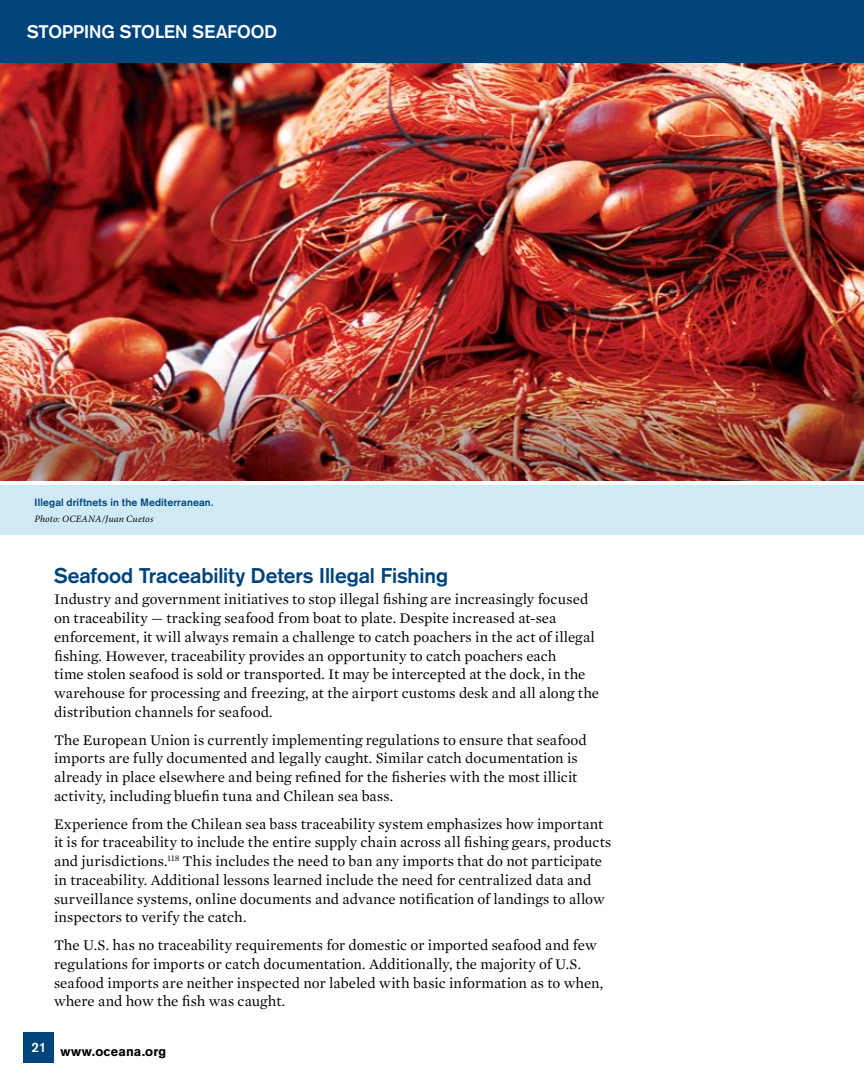
<style>
.page{position:relative;width:864px;height:1080px;background:#fff}
.page>*{position:absolute;margin:0;border:0;box-sizing:border-box;transform-origin:0 0}
.t1{font:700 21px "Akzidenz Grotesk";letter-spacing:-.005em;color:#00447c}
.t2{font:700 18px "Akzidenz Grotesk";color:#fff}
.t3{font:15px/18.8px "Mercury Text G1";color:#000}
.t4{font:900 12.75px "Akzidenz Grotesk";letter-spacing:.01em;color:#000}
.t5{font:700 10.5px "Akzidenz Grotesk";letter-spacing:.015em;color:#00447c}
.t6{font:italic 9.75px "Minion Pro";letter-spacing:.02em;color:#000}
</style>
<div class="page">
<div style="left:24px;top:1032px;width:30px;height:30px;background:#00447c"></div>
<img style="left:0;top:62px;width:864px;height:418px">
<div style="left:0;top:486px;width:864px;height:49px;background:#cfeaf4"></div>
<div style="left:0;top:0;width:864px;height:62px;background:#00447c"></div>
<p class="t2" style="left:27px;top:21px;width:252px">STOPPING STOLEN SEAFOOD</p>
<p class="t5" style="left:35px;top:496px;width:181px">Illegal driftnets in the Mediterranean.</p>
<p class="t6" style="left:35px;top:513px;width:120px">Photo: OCEANA/Juan Cuetos</p>
<h1 class="t1" style="left:54px;top:563px;width:396px">Seafood Traceability Deters Illegal Fishing</h1>
<p class="t3" style="left:54px;top:589px;width:547px">Industry and government initiatives to stop illegal fishing are increasingly focused on traceability — tracking seafood from boat to plate. Despite increased at-sea enforcement, it will always remain a challenge to catch poachers in the act of illegal fishing. However, traceability provides an opportunity to catch poachers each<br>time stolen seafood is sold or transported. It may be intercepted at the dock, in the warehouse for processing and freezing, at the airport customs desk and all along the distribution channels for seafood.</p>
<p class="t3" style="left:54px;top:730px;width:534px">The European Union is currently implementing regulations to ensure that seafood imports are fully documented and legally caught. Similar catch documentation is already in place elsewhere and being refined for the fisheries with the most illicit activity, including bluefin tuna and Chilean sea bass.</p>
<p class="t3" style="left:54px;top:814px;width:559px">Experience from the Chilean sea bass traceability system emphasizes how important it is for traceability to include the entire supply chain across all fishing gears, products and jurisdictions.<sup>118</sup> This includes the need to ban any imports that do not participate in traceability. Additional lessons learned include the need for centralized data and surveillance systems, online documents and advance notification of landings to allow inspectors to verify the catch.</p>
<p class="t3" style="left:54px;top:935px;width:551px">The U.S. has no traceability requirements for domestic or imported seafood and few regulations for imports or catch documentation. Additionally, the majority of U.S. seafood imports are neither inspected nor labeled with basic information as to when, where and how the fish was caught.</p>
<p class="t4" style="left:31px;top:1044px;width:136px"><sup>21</sup> www.oceana.org</p>
</div>
